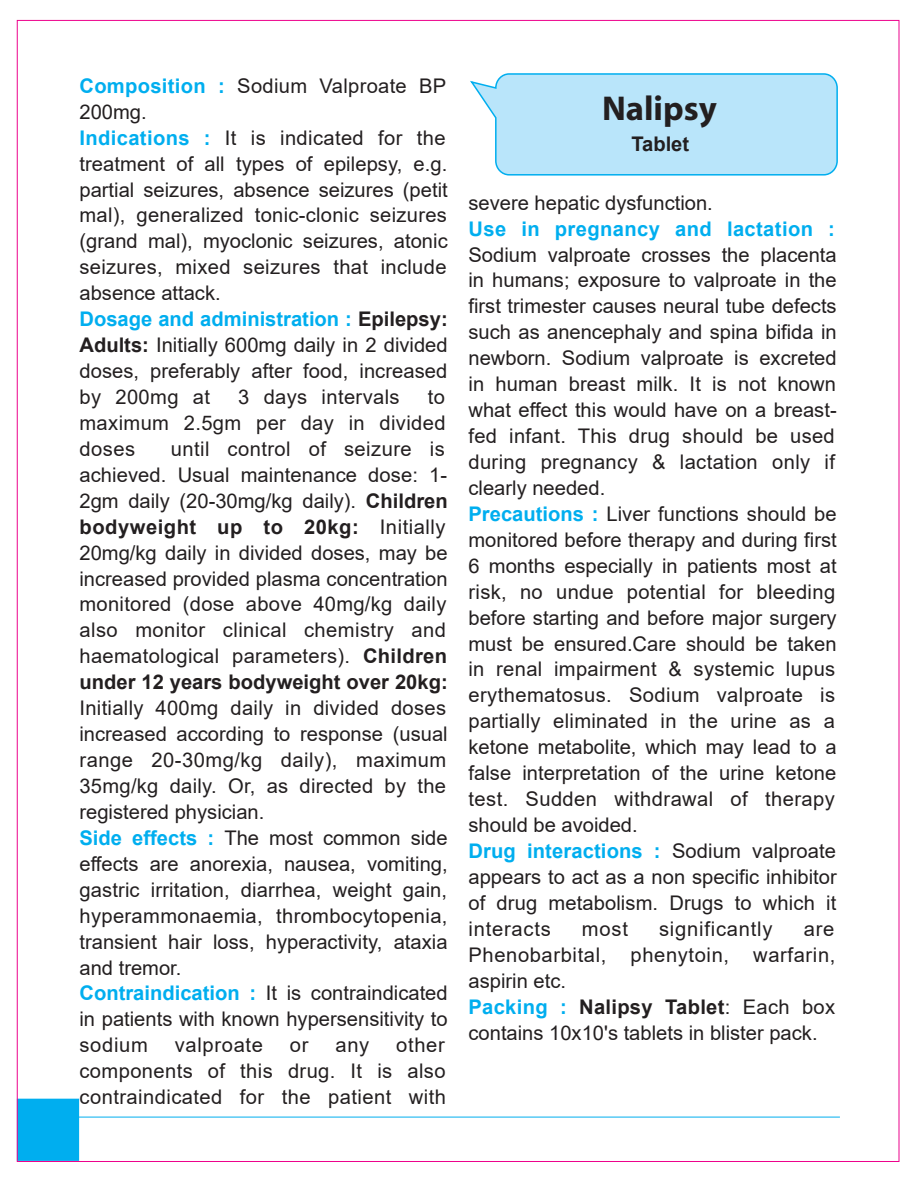
<style>
.page{position:relative;width:918px;height:1188px;background:#fff}
.page>*{position:absolute;margin:0;border:0;box-sizing:border-box;transform-origin:0 0}
.t1{font:700 34.65px "Myriad";color:#231f20}
.t2{font:20.1px/26px "Arial";color:#231f20}
.t3{font:700 20.1px "Arial";letter-spacing:.02em;color:#00aeef}
.t4{font:20.1px "Arial";letter-spacing:.02em;color:#231f20}
.t5{font:20.1px "Arial";letter-spacing:.04em;color:#231f20}
.t6{font:20.1px "Arial";letter-spacing:.035em;color:#231f20}
.t7{font:700 20.1px "Arial";color:#231f20}
.s1{font-weight:700;color:#00aeef}
.s2{font-weight:700}
</style>
<div class="page">
<svg style="left:79px;top:1116px;width:761px;height:2px;background:#7ed5f6"></svg>
<div style="left:17px;top:1099px;width:62px;height:62px;background:#00aeef"></div>
<svg style="left:470px;top:73px;width:368px;height:102px;background:#b7e4f9"></svg>
<p class="t2" style="left:79px;top:73px;width:370px"><span class="s1">Composition :</span> Sodium Valproate BP 200mg.<br><span class="s1">Indications :</span> It is indicated for the treatment of all types of epilepsy, e.g. partial seizures, absence seizures (petit mal), generalized tonic-clonic seizures (grand mal), myoclonic seizures, atonic seizures, mixed seizures that include absence attack.<br><span class="s1">Dosage and administration :</span> <span class="s2">Epilepsy:<br>Adults:</span> Initially 600mg daily in 2 divided doses, preferably after food, increased by 200mg at</p>
<p class="t4" style="left:238px;top:383px;width:163px">3 days intervals</p>
<p class="t2" style="left:79px;top:384px;width:368px;text-align:justify;text-indent:348px">to maximum 2.5gm per day in divided doses</p>
<p class="t2" style="left:79px;top:436px;width:370px;text-indent:91px">until control of seizure is achieved. Usual maintenance dose: 1- 2gm daily (20-30mg/kg daily). <span class="s2">Children bodyweight up to 20kg:</span> Initially 20mg/kg daily in divided doses, may be increased provided plasma concentration monitored (dose above 40mg/kg daily also monitor clinical chemistry and haematological parameters). <span class="s2">Children under 12 years bodyweight over 20kg:</span></p>
<p class="t2" style="left:79px;top:695px;width:370px">Initially 400mg daily in divided doses increased according to response (usual range 20-30mg/kg daily), maximum 35mg/kg daily. Or, as directed by the registered physician.<br><span class="s1">Side effects :</span> The most common side effects are anorexia, nausea, vomiting, gastric irritation, diarrhea, weight gain, hyperammonaemia, thrombocytopenia, transient hair loss, hyperactivity, ataxia and tremor.<br><span class="s1">Contraindication :</span> It is contraindicated in patients with known hypersensitivity to sodium</p>
<p class="t2" style="left:79px;top:1032px;width:368px;text-align:justify;text-indent:317px">other components of this drug. It is also contraindicated for the patient with</p>
<p class="t6" style="left:175px;top:1031px;width:90px">valproate</p>
<p class="t2" style="left:290px;top:1032px;width:20px">or</p>
<p class="t2" style="left:335px;top:1032px;width:35px">any</p>
<h1 class="t1" style="left:602px;top:91px;width:116px">Nalipsy</h1>
<p class="t7" style="left:631px;top:130px;width:59px">Tablet</p>
<p class="t2" style="left:469px;top:190px;width:246px">severe hepatic dysfunction.</p>
<p class="t3" style="left:469px;top:214px;width:368px">Use in pregnancy and lactation :</p>
<p class="t2" style="left:469px;top:241px;width:370px">Sodium valproate crosses the placenta in humans; exposure to valproate in the first trimester causes neural tube defects such as anencephaly and spina bifida in newborn. Sodium valproate is excreted in human breast milk. It is not known what effect this would have on a breast&shy;fed infant. This drug should be used during pregnancy &amp; lactation only if clearly needed.<br><span class="s1">Precautions :</span> Liver functions should be monitored before therapy and during first 6 months especially in patients most at risk, no undue potential for bleeding before starting and before major surgery must be ensured.Care should be taken in renal impairment &amp; systemic lupus erythematosus. Sodium valproate is partially eliminated in the urine as a ketone metabolite, which may lead to a false interpretation of the urine ketone test. Sudden withdrawal of therapy should be avoided.<br><span class="s1">Drug interactions :</span> Sodium valproate appears to act as a non specific inhibitor of drug metabolism. Drugs to which it interacts</p>
<p class="t2" style="left:582px;top:916px;width:48px">most</p>
<p class="t5" style="left:659px;top:915px;width:115px">significantly</p>
<p class="t2" style="left:469px;top:916px;width:368px;text-indent:335px">are<br>Phenobarbital, phenytoin, warfarin, aspirin etc.<br><span class="s1">Packing :</span> <span class="s2">Nalipsy Tablet</span>: Each box contains 10x10's tablets in blister pack.</p>
</div>
